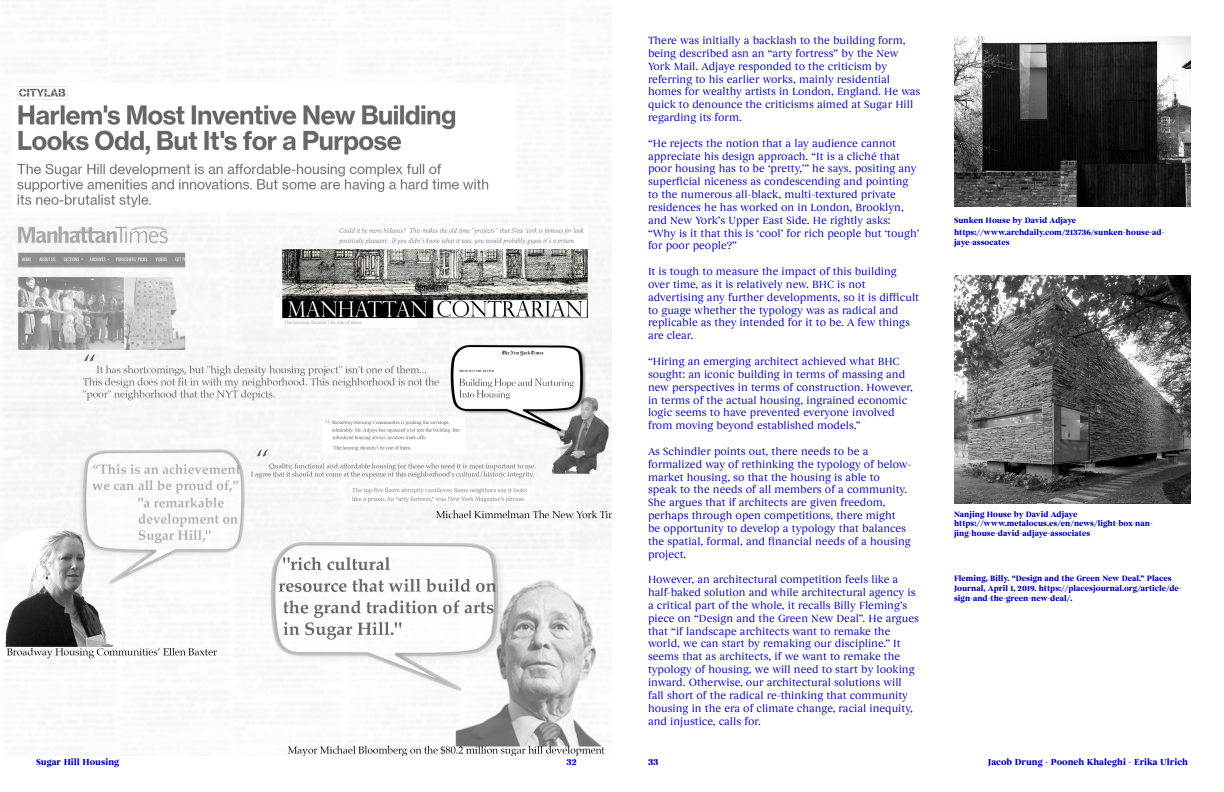
<style>
.page{position:relative;width:1224px;height:792px;background:#fff}
.page>*{position:absolute;margin:0;border:0;box-sizing:border-box;transform-origin:0 0}
.t1{font:10.7px/12.8px "Begum";color:#0000bc}
.t2{font:700 9px "Begum W03";color:#0000bc}
.t3{font:700 8px/9.6px "Begum W03";color:#0000bc}
</style>
<div class="page">
<img style="left:1px;top:57px;width:611px;height:699px">
<img style="left:954px;top:36px;width:237px;height:171px">
<img style="left:954px;top:275px;width:237px;height:228px">
<p class="t1" style="left:648px;top:34px;width:274px">There was initially a backlash to the building form, being described asn an “arty fortress” by the New York Mail. Adjaye responded to the criticism by referring to his earlier works, mainly residential homes for wealthy artists in London, England. He was quick to denounce the criticisms aimed at Sugar Hill regarding its form.</p>
<p class="t1" style="left:648px;top:137px;width:273px">“He rejects the notion that a lay audience cannot appreciate his design approach. “It is a cliché that poor housing has to be ‘pretty,’” he says, positing any superficial niceness as condescending and pointing to the numerous all-black, multi-textured private residences he has worked on in London, Brooklyn, and New York’s Upper East Side. He rightly asks: “Why is it that this is ‘cool’ for rich people but ‘tough’ for poor people?”</p>
<p class="t1" style="left:648px;top:265px;width:273px">It is tough to measure the impact of this building over time, as it is relatively new. BHC is not advertising any further developments, so it is difficult to guage whether the typology was as radical and replicable as they intended for it to be. A few things are clear.</p>
<p class="t1" style="left:648px;top:355px;width:267px">“Hiring an emerging architect achieved what BHC sought: an iconic building in terms of massing and new perspectives in terms of construction. However, in terms of the actual housing, ingrained economic logic seems to have prevented everyone involved from moving beyond established models.”</p>
<p class="t1" style="left:648px;top:445px;width:265px">As Schindler points out, there needs to be a formalized way of rethinking the typology of below&shy;market housing, so that the housing is able to speak to the needs of all members of a community.<br>She argues that if architects are given freedom, perhaps through open competitions, there might<br>be opportunity to develop a typology that balances the spatial, formal, and financial needs of a housing project.</p>
<p class="t1" style="left:648px;top:573px;width:273px">However, an architectural competition feels like a half-baked solution and while architectural agency is a critical part of the whole, it recalls Billy Fleming’s piece on “Design and the Green New Deal”. He argues that “if landscape architects want to remake the world, we can start by remaking our discipline.” It seems that as architects, if we want to remake the typology of housing, we will need to start by looking inward. Otherwise, our architectural solutions will fall short of the radical re-thinking that community housing in the era of climate change, racial inequity, and injustice, calls for.</p>
<p class="t3" style="left:954px;top:215px;width:124px">Sunken House by David Adjaye</p>
<p class="t3" style="left:954px;top:228px;width:212px">https://www.archdaily.com/213736/sunken-house-ad&shy;jaye-assocates</p>
<p class="t3" style="left:954px;top:510px;width:125px">Nanjing House by David Adjaye</p>
<p class="t3" style="left:954px;top:519px;width:200px">https://www.metalocus.es/en/news/light-box-nan&shy;jing-house-david-adjaye-associates</p>
<p class="t3" style="left:954px;top:574px;width:229px">Fleming, Billy. “Design and the Green New Deal.” Places<br>Journal, April 1, 2019. https://placesjournal.org/article/de&shy;sign-and-the-green-new-deal/.</p>
<p class="t2" style="left:36px;top:756px;width:85px">Sugar Hill Housing</p>
<p class="t2" style="left:566px;top:756px;width:12px">32</p>
<p class="t2" style="left:648px;top:756px;width:12px">33</p>
<p class="t2" style="left:988px;top:756px;width:202px">Jacob Drung - Pooneh Khaleghi - Erika Ulrich</p>
</div>
